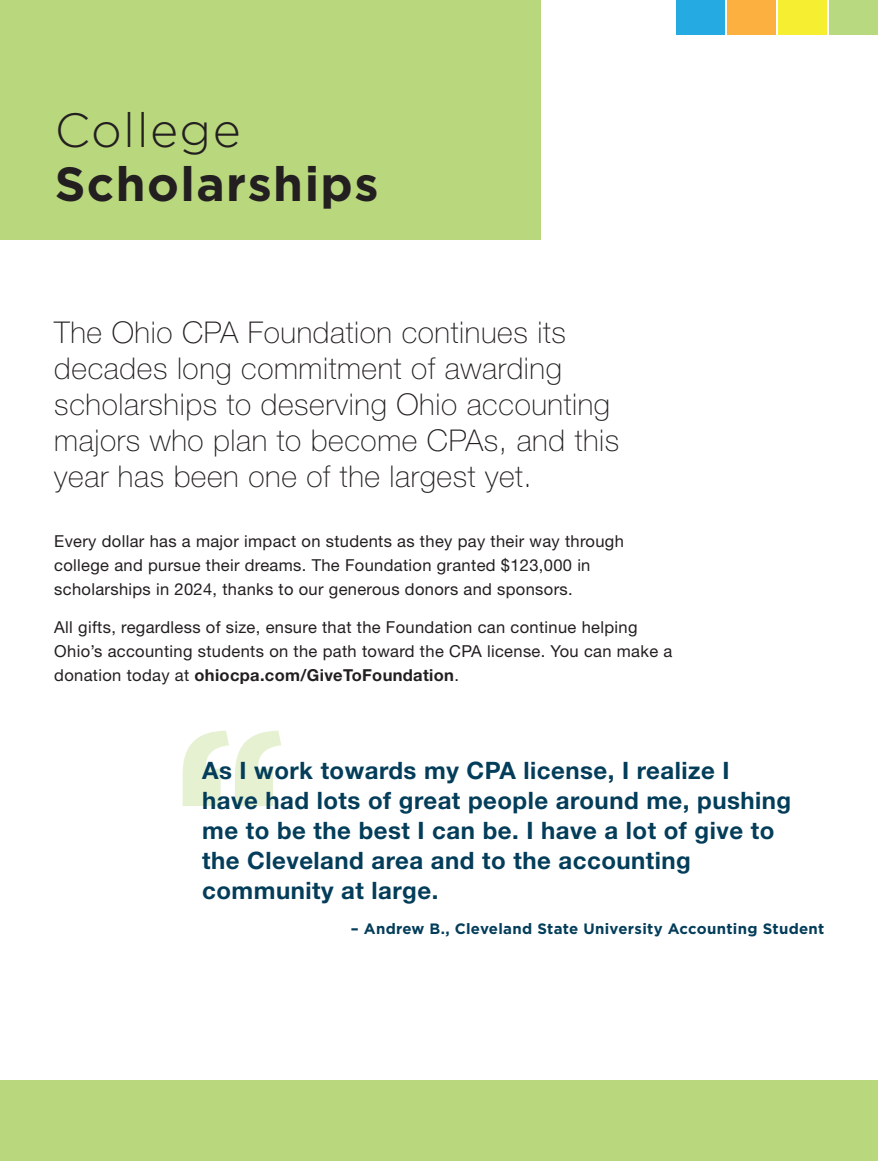
<style>
.page{position:relative;width:878px;height:1161px;background:#fff}
.page>*{position:absolute;margin:0;border:0;box-sizing:border-box;transform-origin:0 0}
.t1{font:700 48px/54px "Gotham";letter-spacing:.03em;color:#231f20}
.Intro_Text{font:100 30px/36px "Helvetica Neue LT Std";letter-spacing:.02em;color:#231f20}
.t2{font:700 24px/30px "Helvetica Neue LT Std";letter-spacing:.02em;color:#033d5a}
.t3{font:16.5px/24px "Helvetica Neue LT Std";letter-spacing:.02em;color:#231f20}
.t4{font:700 15px "Gotham";letter-spacing:.02em;color:#033d5a}
.s1{font-weight:300}
.s2{font-weight:700}
</style>
<div class="page">
<div style="left:676px;top:0;width:49px;height:34px;background:#25aae1"></div>
<div style="left:727px;top:0;width:49px;height:34px;background:#fcb040"></div>
<div style="left:778px;top:0;width:49px;height:34px;background:#f5ee31"></div>
<div style="left:829px;top:0;width:49px;height:34px;background:#b9d980"></div>
<div style="left:0;top:0;width:540px;height:239px;background:#b9d87e"></div>
<div style="left:0;top:1080px;width:878px;height:81px;background:#b9d87e"></div>
<svg style="left:183px;top:731px;width:98px;height:75px"></svg>
<p class="t1" style="left:55px;top:102px;width:325px"><span class="s1">College<br></span>Scholarships</p>
<p class="Intro_Text" style="left:54px;top:314px;width:566px">The Ohio CPA Foundation continues its decades long commitment of awarding scholarships to deserving Ohio accounting majors who plan to become CPAs, and this year has been one of the largest yet.</p>
<p class="t3" style="left:54px;top:529px;width:571px">Every dollar has a major impact on students as they pay their way through college and pursue their dreams. The Foundation granted $123,000 in scholarships in 2024, thanks to our generous donors and sponsors.</p>
<p class="t3" style="left:54px;top:615px;width:619px">All gifts, regardless of size, ensure that the Foundation can continue helping<br>Ohio’s accounting students on the path toward the CPA license. You can make a donation today at <span class="s2">ohiocpa.com/GiveToFoundation</span>.</p>
<p class="t2" style="left:202px;top:755px;width:590px">As I work towards my CPA license, I realize I have had lots of great people around me, pushing me to be the best I can be. I have a lot of give to the Cleveland area and to the accounting community at large.</p>
<p class="t4" style="left:351px;top:918px;width:475px">– Andrew B., Cleveland State University Accounting Student</p>
</div>
